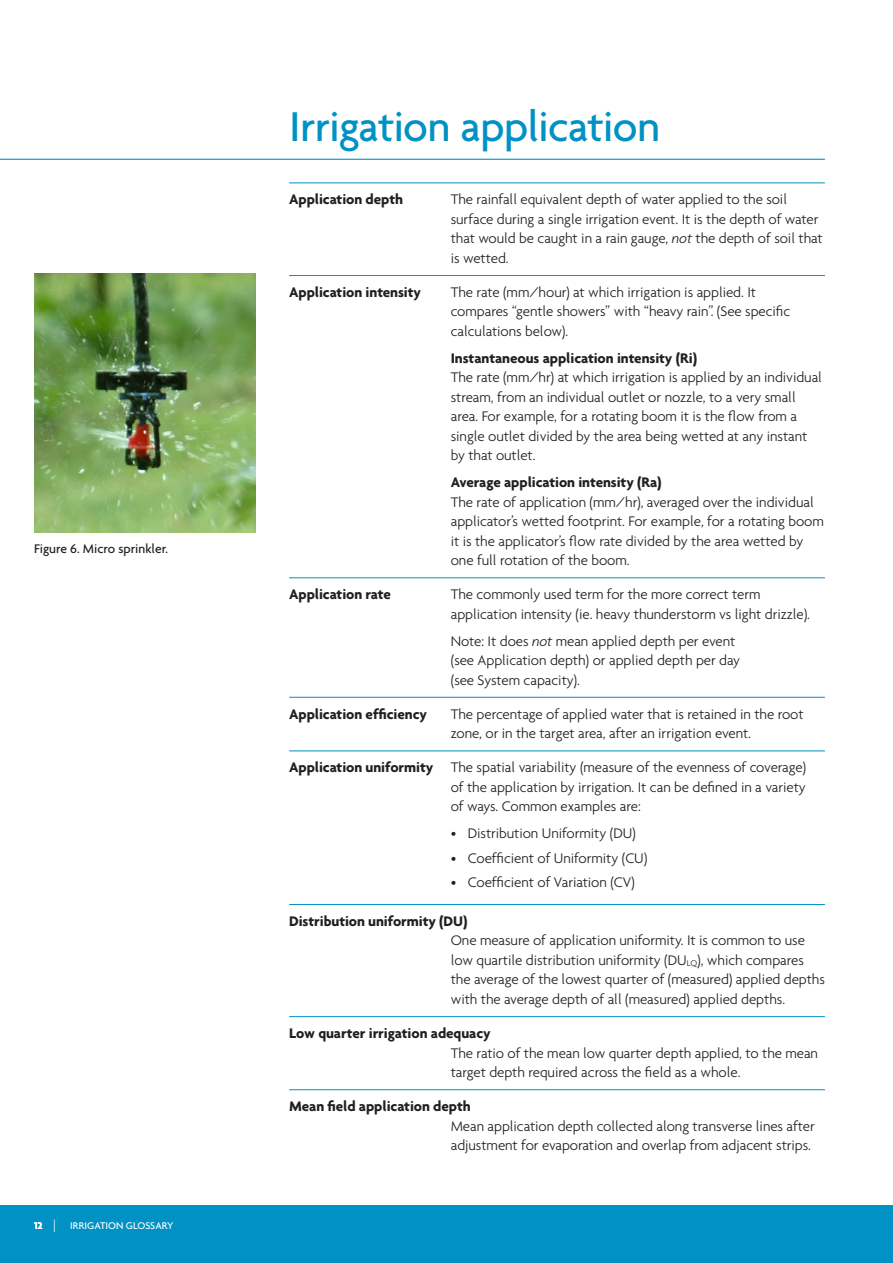
<style>
.page{position:relative;width:893px;height:1263px;background:#fff}
.page>*{position:absolute;margin:0;border:0;box-sizing:border-box;transform-origin:0 0}
._1_-_Section_Header{font:500 45px "Agenda";letter-spacing:-.02em;color:#0092c4}
.Glossary_Body{font:300 15px/19.5px "Agenda";letter-spacing:-.005em;color:#231f20}
.Glossary_Body-2{font:700 15px "Agenda";letter-spacing:-.005em;color:#231f20}
.t1{font:500 13.5px "Agenda";color:#231f20}
.t2{font:500 10.5px "Agenda";color:#fff}
.s1{font-weight:700}
.s2{font-weight:300;font-size:13.35px}
.s3{font-style:italic}
</style>
<div class="page">
<div style="left:0;top:1205px;width:893px;height:58px;background:#0092c4"></div>
<hr style="left:0;top:159px;width:825px;height:1px;background:#0092c4">
<hr style="left:289px;top:183px;width:536px;height:1px;background:#0092c4">
<hr style="left:289px;top:275px;width:536px;height:1px;background:#0092c4">
<hr style="left:289px;top:577px;width:536px;height:1px;background:#0092c4">
<hr style="left:289px;top:697px;width:536px;height:1px;background:#0092c4">
<hr style="left:289px;top:751px;width:536px;height:1px;background:#0092c4">
<hr style="left:289px;top:904px;width:536px;height:1px;background:#0092c4">
<hr style="left:289px;top:1016px;width:536px;height:1px;background:#0092c4">
<hr style="left:289px;top:1089px;width:536px;height:1px;background:#0092c4">
<img style="left:34px;top:273px;width:221px;height:260px">
<p class="t1" style="left:34px;top:540px;width:136px">Figure 6. Micro sprinkler.</p>
<p class="t2" style="left:34px;top:1219px;width:141px"><span class="s1">12</span> <span class="s2">|</span> IRRIGATION GLOSSARY</p>
<p class="_1_-_Section_Header" style="left:289px;top:99px;width:372px">Irrigation application</p>
<p class="Glossary_Body-2" style="left:289px;top:190px;width:115px">Application depth</p>
<p class="Glossary_Body" style="left:451px;top:190px;width:373px">The rainfall equivalent depth of water applied to the soil surface during a single irrigation event. It is the depth of water that would be caught in a rain gauge, <span class="s3">not</span> the depth of soil that is wetted.</p>
<p class="Glossary_Body-2" style="left:289px;top:283px;width:134px">Application intensity</p>
<p class="Glossary_Body" style="left:451px;top:282px;width:341px">The rate (mm/hour) at which irrigation is applied. It compares “gentle showers” with “heavy rain”. (See specific calculations below).</p>
<p class="Glossary_Body" style="left:451px;top:348px;width:373px"><span class="s1">Instantaneous application intensity (Ri)<br></span>The rate (mm/hr) at which irrigation is applied by an individual stream, from an individual outlet or nozzle, to a very small area. For example, for a rotating boom it is the flow from a single outlet divided by the area being wetted at any instant by that outlet.</p>
<p class="Glossary_Body" style="left:451px;top:472px;width:375px"><span class="s1">Average application intensity (Ra)<br></span>The rate of application (mm/hr), averaged over the individual applicator’s wetted footprint. For example, for a rotating boom it is the applicator’s flow rate divided by the area wetted by one full rotation of the boom.</p>
<p class="Glossary_Body-2" style="left:289px;top:585px;width:103px">Application rate</p>
<p class="Glossary_Body" style="left:451px;top:584px;width:361px">The commonly used term for the more correct term application intensity (ie. heavy thunderstorm vs light drizzle).</p>
<p class="Glossary_Body" style="left:451px;top:631px;width:291px">Note: It does <span class="s3">not</span> mean applied depth per event (see Application depth) or applied depth per day (see System capacity).</p>
<p class="Glossary_Body-2" style="left:289px;top:705px;width:139px">Application efficiency</p>
<p class="Glossary_Body" style="left:451px;top:704px;width:354px">The percentage of applied water that is retained in the root zone, or in the target area, after an irrigation event.</p>
<p class="Glossary_Body" style="left:451px;top:757px;width:357px;text-align:justify;text-indent:-162px"><span class="s1">Application uniformity</span> The spatial variability (measure of the evenness of coverage) of the application by irrigation. It can be defined in a variety of ways. Common examples are:</p>
<p class="Glossary_Body" style="left:451px;top:823px;width:187px">• Distribution Uniformity (DU)</p>
<p class="Glossary_Body" style="left:451px;top:848px;width:198px">• Coefficient of Uniformity (CU)</p>
<p class="Glossary_Body" style="left:451px;top:872px;width:186px">• Coefficient of Variation (CV)</p>
<p class="Glossary_Body" style="left:451px;top:911px;width:376px;text-indent:-162px"><span class="s1">Distribution uniformity (DU)<br></span>One measure of application uniformity. It is common to use low quartile distribution uniformity (DU<sub>LQ</sub>), which compares the average of the lowest quarter of (measured) applied depths with the average depth of all (measured) applied depths.</p>
<p class="Glossary_Body" style="left:451px;top:1023px;width:369px;text-indent:-162px"><span class="s1">Low quarter irrigation adequacy<br></span>The ratio of the mean low quarter depth applied, to the mean target depth required across the field as a whole.</p>
<p class="Glossary_Body" style="left:451px;top:1096px;width:366px;text-indent:-162px"><span class="s1">Mean field application depth<br></span>Mean application depth collected along transverse lines after adjustment for evaporation and overlap from adjacent strips.</p>
</div>
